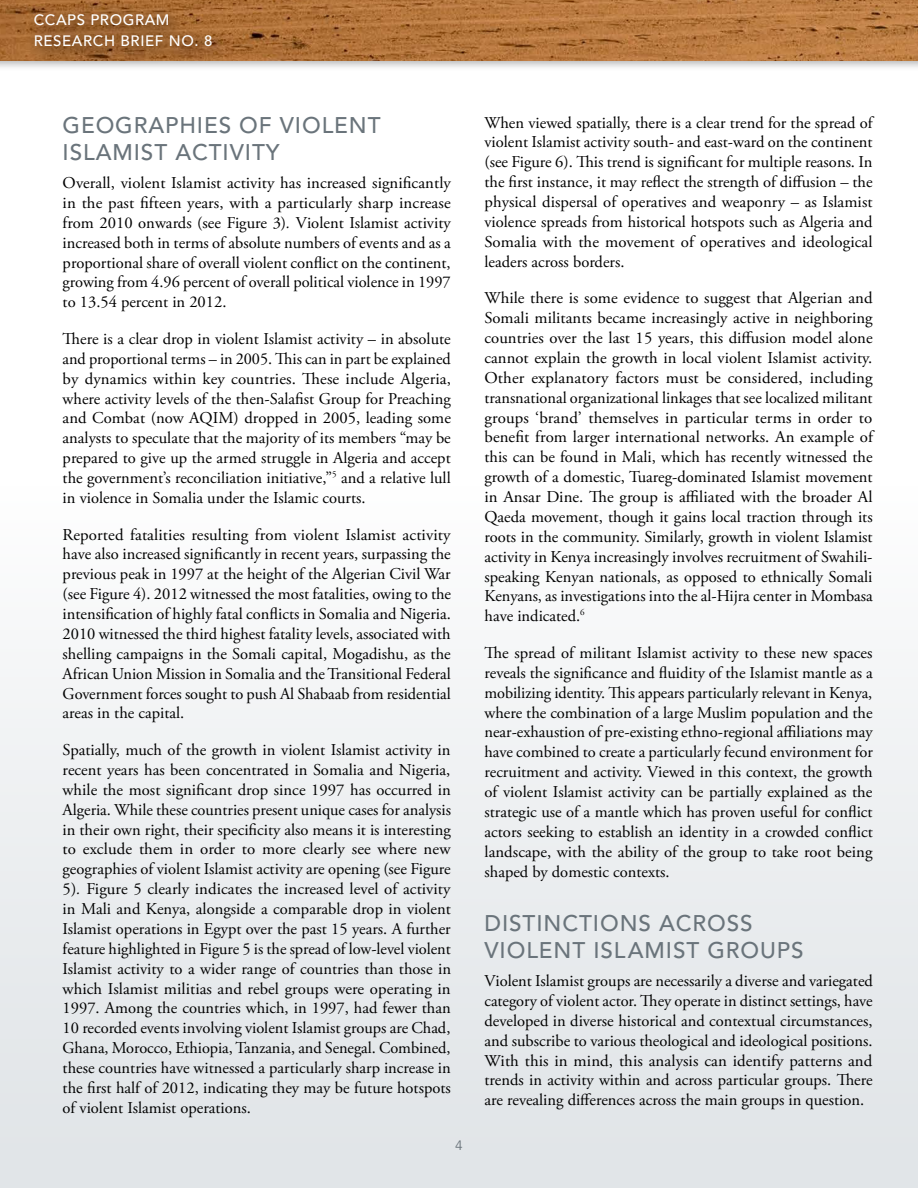
<style>
.page{position:relative;width:918px;height:1188px;background:#fff}
.page>*{position:absolute;margin:0;border:0;box-sizing:border-box;transform-origin:0 0}
.subs{font:500 22.5px/27px "Avenir LT Std";letter-spacing:.04em;color:#6a747b}
.body{font:16.5px/19.8px "Adobe Garamond Pro";color:#000;text-align:justify}
.t1{font:500 15px/21px "Avenir LT Std";letter-spacing:.04em;color:#fff}
.t2{font:13.5px "Avenir LT Std";color:#6a747b}
.s1{font-style:italic}
</style>
<div class="page">
<div style="left:0;top:486px;width:918px;height:702px;background:linear-gradient(to bottom,#fdfdfd,#dee3e6)"></div>
<div style="left:0;top:0;width:918px;height:72px;background:#000;opacity:.3"></div>
<img style="left:0;top:0;width:918px;height:60px">
<div style="left:24px;top:3px;width:206px;height:62px;background:#000;opacity:.8"></div>
<p class="t1" style="left:34px;top:10px;width:180px">CCAPS PROGRAM<br>RESEARCH BRIEF NO. 8</p>
<p class="subs" style="left:63px;top:112px;width:320px">GEOGRAPHIES OF VIOLENT<br>ISLAMIST ACTIVITY</p>
<p class="body" style="left:63px;top:174px;width:390px">Overall, violent Islamist activity has increased significantly in the past fifteen years, with a particularly sharp increase from 2010 onwards (see Figure 3)<span class="s1">.</span> Violent Islamist activity increased both in terms of absolute numbers of events and as a proportional share of overall violent conflict on the continent, growing from 4.96 percent of overall political violence in 1997 to 13.54 percent in 2012.</p>
<p class="body" style="left:63px;top:329px;width:390px">There is a clear drop in violent Islamist activity – in absolute and proportional terms – in 2005. This can in part be explained by dynamics within key countries. These include Algeria, where activity levels of the then-Salafist Group for Preaching and Combat (now AQIM) dropped in 2005, leading some analysts to speculate that the majority of its members “may be prepared to give up the armed struggle in Algeria and accept the government’s reconciliation initiative,”<sup>5</sup> and a relative lull in violence in Somalia under the Islamic courts.</p>
<p class="body" style="left:63px;top:525px;width:390px">Reported fatalities resulting from violent Islamist activity have also increased significantly in recent years, surpassing the previous peak in 1997 at the height of the Algerian Civil War (see Figure 4). 2012 witnessed the most fatalities, owing to the intensification of highly fatal conflicts in Somalia and Nigeria.<br>2010 witnessed the third highest fatality levels, associated with shelling campaigns in the Somali capital, Mogadishu, as the African Union Mission in Somalia and the Transitional Federal Government forces sought to push Al Shabaab from residential areas in the capital.</p>
<p class="body" style="left:63px;top:741px;width:390px">Spatially, much of the growth in violent Islamist activity in recent years has been concentrated in Somalia and Nigeria, while the most significant drop since 1997 has occurred in Algeria. While these countries present unique cases for analysis in their own right, their specificity also means it is interesting to exclude them in order to more clearly see where new geographies of violent Islamist activity are opening (see Figure 5)<span class="s1">.</span> Figure 5 clearly indicates the increased level of activity in Mali and Kenya, alongside a comparable drop in violent Islamist operations in Egypt over the past 15 years. A further feature highlighted in Figure 5 is the spread of low-level violent Islamist activity to a wider range of countries than those in which Islamist militias and rebel groups were operating in 1997. Among the countries which, in 1997, had fewer than 10 recorded events involving violent Islamist groups are Chad, Ghana, Morocco, Ethiopia, Tanzania, and Senegal. Combined, these countries have witnessed a particularly sharp increase in the first half of 2012, indicating they may be future hotspots of violent Islamist operations.</p>
<p class="t2" style="left:455px;top:1137px;width:9px">4</p>
<p class="body" style="left:485px;top:113px;width:390px">When viewed spatially, there is a clear trend for the spread of violent Islamist activity south- and east-ward on the continent (see Figure 6). This trend is significant for multiple reasons. In the first instance, it may reflect the strength of diffusion – the physical dispersal of operatives and weaponry – as Islamist violence spreads from historical hotspots such as Algeria and Somalia with the movement of operatives and ideological leaders across borders.</p>
<p class="body" style="left:485px;top:289px;width:390px">While there is some evidence to suggest that Algerian and Somali militants became increasingly active in neighboring countries over the last 15 years, this diffusion model alone cannot explain the growth in local violent Islamist activity.<br>Other explanatory factors must be considered, including transnational organizational linkages that see localized militant groups ‘brand’ themselves in particular terms in order to benefit from larger international networks. An example of this can be found in Mali, which has recently witnessed the growth of a domestic, Tuareg-dominated Islamist movement in Ansar Dine. The group is affiliated with the broader Al Qaeda movement, though it gains local traction through its roots in the community. Similarly, growth in violent Islamist activity in Kenya increasingly involves recruitment of Swahili&shy;speaking Kenyan nationals, as opposed to ethnically Somali Kenyans, as investigations into the al-Hijra center in Mombasa have indicated.<sup>6</sup></p>
<p class="body" style="left:485px;top:643px;width:390px">The spread of militant Islamist activity to these new spaces reveals the significance and fluidity of the Islamist mantle as a mobilizing identity. This appears particularly relevant in Kenya, where the combination of a large Muslim population and the near-exhaustion of pre-existing ethno-regional affiliations may have combined to create a particularly fecund environment for recruitment and activity. Viewed in this context, the growth of violent Islamist activity can be partially explained as the strategic use of a mantle which has proven useful for conflict actors seeking to establish an identity in a crowded conflict landscape, with the ability of the group to take root being shaped by domestic contexts.</p>
<p class="subs" style="left:485px;top:910px;width:321px">DISTINCTIONS ACROSS<br>VIOLENT ISLAMIST GROUPS</p>
<p class="body" style="left:485px;top:971px;width:390px">Violent Islamist groups are necessarily a diverse and variegated category of violent actor. They operate in distinct settings, have developed in diverse historical and contextual circumstances, and subscribe to various theological and ideological positions.<br>With this in mind, this analysis can identify patterns and trends in activity within and across particular groups. There are revealing differences across the main groups in question.</p>
</div>
